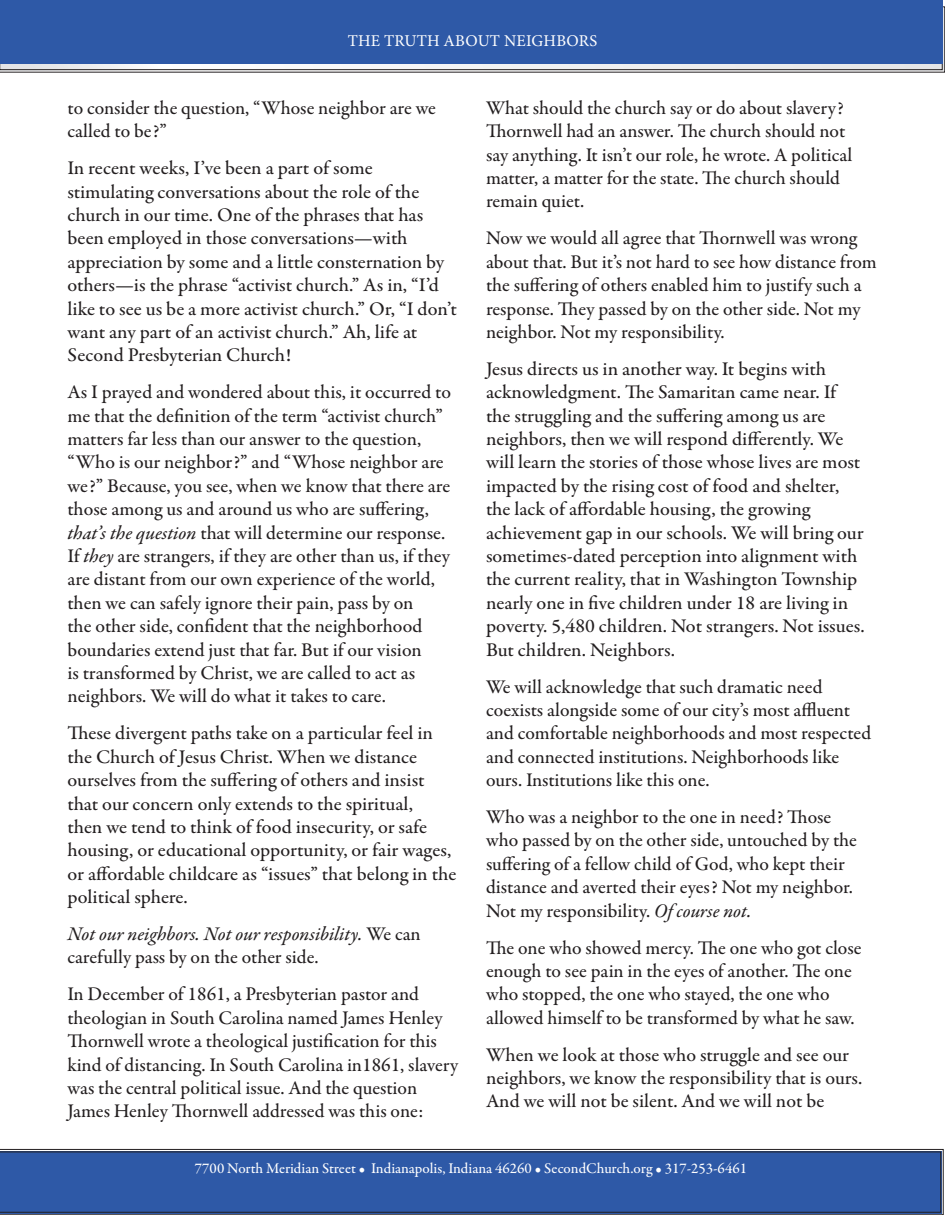
<style>
.page{position:relative;width:945px;height:1215px;background:#fff}
.page>*{position:absolute;margin:0;border:0;box-sizing:border-box;transform-origin:0 0}
.LIT_rack_body{font:500 19.5px/23.4px "Garamond Premr Pro";color:#231f20}
.LIT_rack_body-2{font:19.5px/23.4px "Garamond Premr Pro Med It";letter-spacing:-.005em;color:#231f20}
.t1{font:16.5px "Minion Pro";letter-spacing:.01em;color:#fff}
.t2{font:500 15px "Garamond Premr Pro";color:#fff}
.s1{font-family:"Garamond Premr Pro Med It";font-weight:400}
.s2{font-family:"Garamond Premr Pro";font-weight:500}
</style>
<div class="page">
<svg style="left:0;top:1149px;width:944px;height:66px"></svg>
<div style="left:0;top:1152px;width:941px;height:61px;background:#2e59a7"></div>
<svg style="left:0;top:6px;width:945px;height:67px"></svg>
<div style="left:0;top:9px;width:943px;height:61px;border:1px solid #231f20"></div>
<div style="left:0;top:0;width:944px;height:63px;background:#2e59a7"></div>
<p class="t1" style="left:348px;top:29px;width:251px">THE TRUTH ABOUT NEIGHBORS</p>
<p class="LIT_rack_body" style="left:68px;top:96px;width:370px">to consider the question, “Whose neighbor are we called to be?”</p>
<p class="LIT_rack_body" style="left:68px;top:157px;width:391px">In recent weeks, I’ve been a part of some stimulating conversations about the role of the church in our time. One of the phrases that has been employed in those conversations—with appreciation by some and a little consternation by others—is the phrase “activist church.” As in, “I’d like to see us be a more activist church.” Or, “I don’t want any part of an activist church.” Ah, life at Second Presbyterian Church!</p>
<p class="LIT_rack_body" style="left:68px;top:381px;width:385px">As I prayed and wondered about this, it occurred to me that the definition of the term “activist church” matters far less than our answer to the question, “Who is our neighbor?” and “Whose neighbor are we?” Because, you see, when we know that there are those among us and around us who are suffering, <span class="s1">that’s the question</span> that will determine our response.<br>If <span class="s1">they</span> are strangers, if they are other than us, if they are distant from our own experience of the world, then we can safely ignore their pain, pass by on<br>the other side, confident that the neighborhood boundaries extend just that far. But if our vision<br>is transformed by Christ, we are called to act as neighbors. We will do what it takes to care.</p>
<p class="LIT_rack_body" style="left:68px;top:722px;width:390px">These divergent paths take on a particular feel in the Church of Jesus Christ. When we distance ourselves from the suffering of others and insist that our concern only extends to the spiritual,<br>then we tend to think of food insecurity, or safe housing, or educational opportunity, or fair wages, or affordable childcare as “issues” that belong in the political sphere.</p>
<p class="LIT_rack_body-2" style="left:68px;top:923px;width:355px">Not our neighbors. Not our responsibility. <span class="s2">We can carefully pass by on the other side.</span></p>
<p class="LIT_rack_body" style="left:68px;top:983px;width:392px">In December of 1861, a Presbyterian pastor and theologian in South Carolina named James Henley Thornwell wrote a theological justification for this kind of distancing. In South Carolina in1861, slavery was the central political issue. And the question James Henley Thornwell addressed was this one:</p>
<p class="LIT_rack_body" style="left:486px;top:96px;width:368px">What should the church say or do about slavery?<br>Thornwell had an answer. The church should not say anything. It isn’t our role, he wrote. A political matter, a matter for the state. The church should remain quiet.</p>
<p class="LIT_rack_body" style="left:486px;top:227px;width:392px">Now we would all agree that Thornwell was wrong about that. But it’s not hard to see how distance from the suffering of others enabled him to justify such a response. They passed by on the other side. Not my neighbor. Not my responsibility.</p>
<p class="LIT_rack_body" style="left:486px;top:357px;width:380px">Jesus directs us in another way. It begins with acknowledgment. The Samaritan came near. If the struggling and the suffering among us are neighbors, then we will respond differently. We will learn the stories of those whose lives are most impacted by the rising cost of food and shelter, the lack of affordable housing, the growing achievement gap in our schools. We will bring our sometimes-dated perception into alignment with the current reality, that in Washington Township nearly one in five children under 18 are living in poverty. 5,480 children. Not strangers. Not issues.<br>But children. Neighbors.</p>
<p class="LIT_rack_body" style="left:486px;top:675px;width:387px">We will acknowledge that such dramatic need coexists alongside some of our city’s most affluent and comfortable neighborhoods and most respected and connected institutions. Neighborhoods like ours. Institutions like this one.</p>
<p class="LIT_rack_body" style="left:486px;top:806px;width:372px">Who was a neighbor to the one in need? Those who passed by on the other side, untouched by the suffering of a fellow child of God, who kept their distance and averted their eyes? Not my neighbor.<br>Not my responsibility. <span class="s1">Of course not.</span></p>
<p class="LIT_rack_body" style="left:486px;top:936px;width:377px">The one who showed mercy. The one who got close enough to see pain in the eyes of another. The one who stopped, the one who stayed, the one who allowed himself to be transformed by what he saw.</p>
<p class="LIT_rack_body" style="left:486px;top:1043px;width:378px">When we look at those who struggle and see our neighbors, we know the responsibility that is ours.<br>And we will not be silent. And we will not be</p>
<p class="t2" style="left:195px;top:1159px;width:554px">7700 North Meridian Street • Indianapolis, Indiana 46260 • SecondChurch.org • 317-253-6461</p>
</div>
